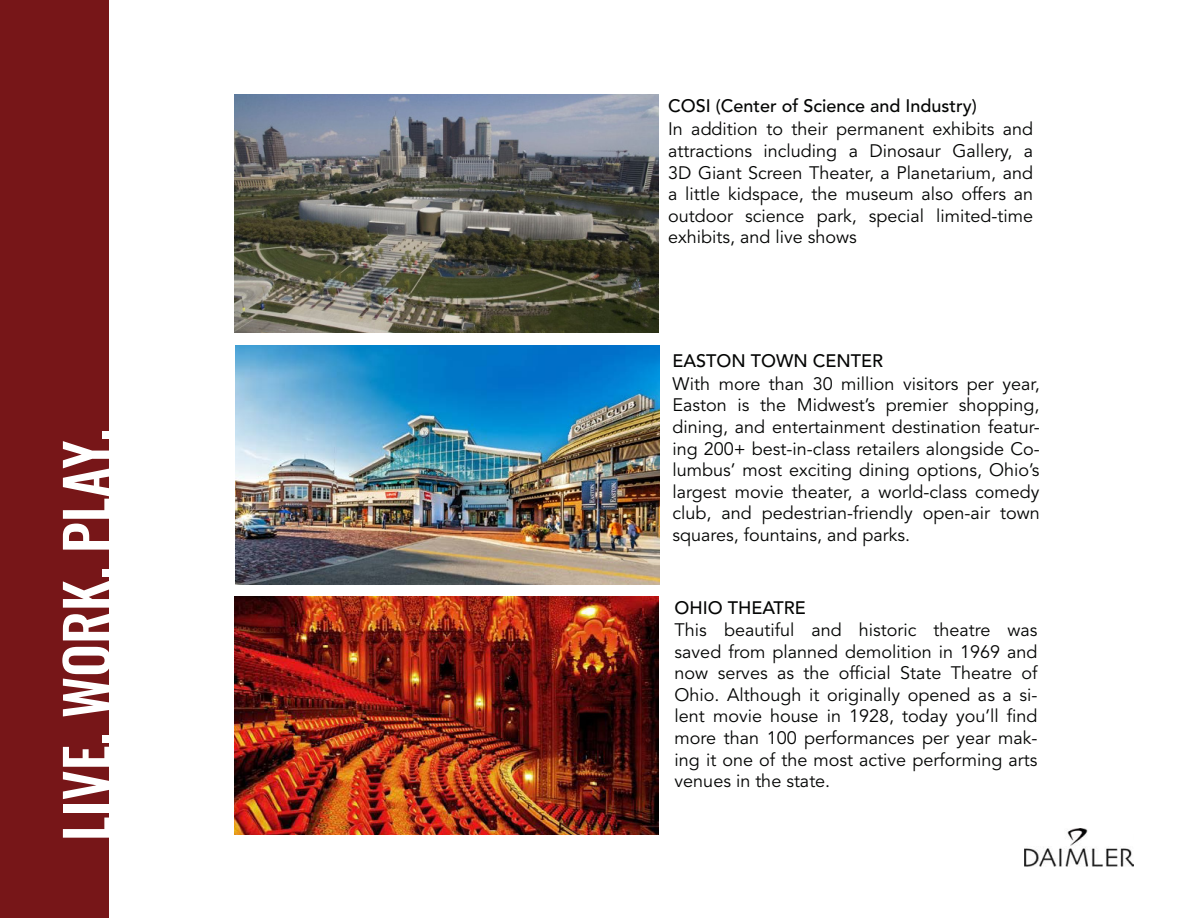
<style>
.page{position:relative;width:1188px;height:918px;background:#fff}
.page>*{position:absolute;margin:0;border:0;box-sizing:border-box;transform-origin:0 0}
.t1{font:500 58.5px "Oswald";color:#fff}
.t2{font:18px/21.6px "Avenir LT Std";color:#040504;text-align:justify}
.t3{font:500 18px "Avenir LT Pro";color:#040504}
</style>
<div class="page">
<img style="left:1024px;top:829px;width:110px;height:37px">
<img style="left:234px;top:94px;width:424px;height:239px">
<img style="left:235px;top:346px;width:425px;height:238px">
<img style="left:234px;top:596px;width:424px;height:239px">
<div style="left:0;top:0;width:108px;height:918px;background:#771618"></div>
<p class="t1" style="left:56px;top:841px;width:414px;rotate:-90deg">LIVE. WORK. PLAY.</p>
<p class="t3" style="left:668px;top:95px;width:310px">COSI (Center of Science and Industry)</p>
<p class="t2" style="left:668px;top:119px;width:367px">In addition to their permanent exhibits and attractions including a Dinosaur Gallery, a 3D Giant Screen Theater, a Planetarium, and a little kidspace, the museum also offers an outdoor science park, special limited-time exhibits, and live shows</p>
<p class="t3" style="left:672px;top:350px;width:212px">EASTON TOWN CENTER</p>
<p class="t2" style="left:672px;top:373px;width:369px">With more than 30 million visitors per year, Easton is the Midwest’s premier shopping, dining, and entertainment destination featur&shy;ing 200+ best-in-class retailers alongside Co&shy;lumbus’ most exciting dining options, Ohio’s largest movie theater, a world-class comedy club, and pedestrian-friendly open-air town squares, fountains, and parks.</p>
<p class="t3" style="left:675px;top:597px;width:133px">OHIO THEATRE</p>
<p class="t2" style="left:675px;top:620px;width:364px">This beautiful and historic theatre was saved from planned demolition in 1969 and now serves as the official State Theatre of Ohio. Although it originally opened as a si&shy;lent movie house in 1928, today you’ll find more than 100 performances per year mak&shy;ing it one of the most active performing arts venues in the state.</p>
</div>
